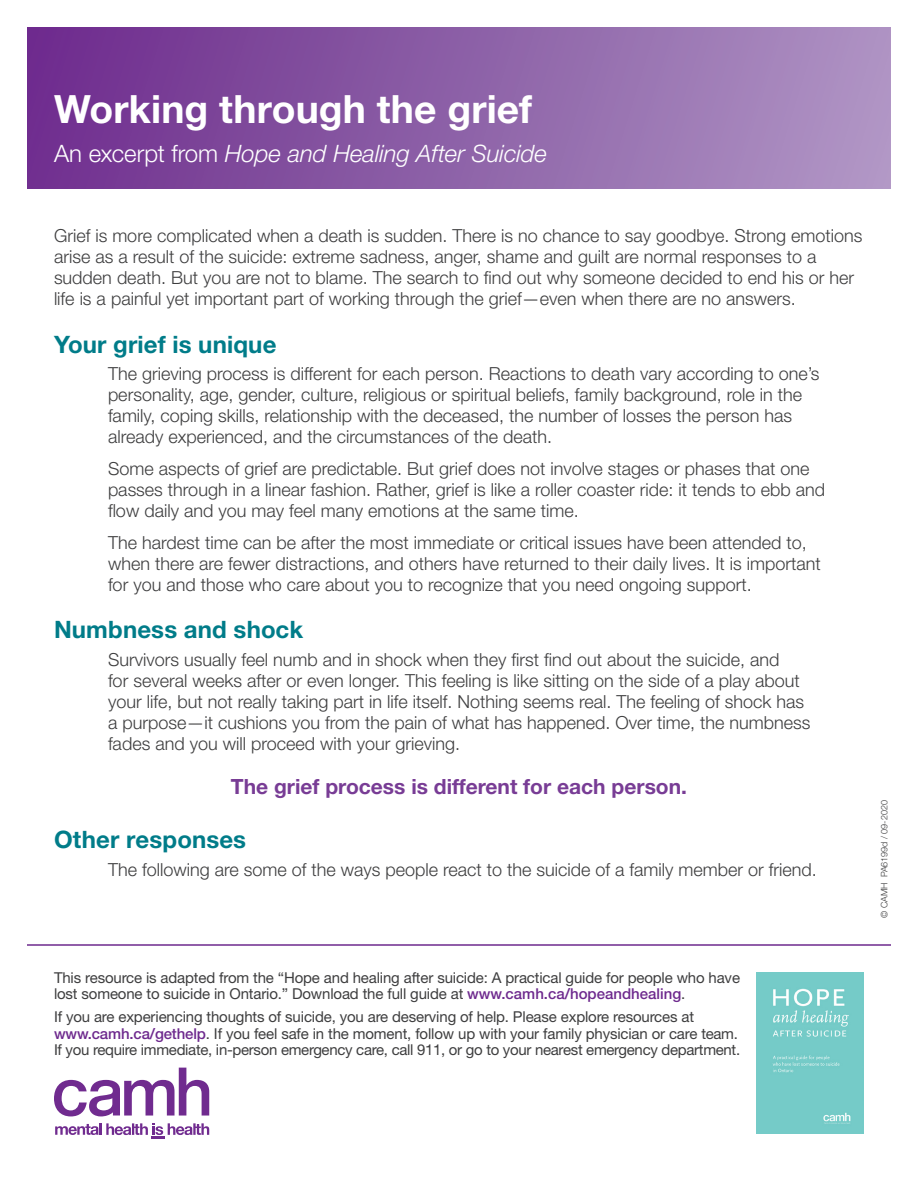
<style>
.page{position:relative;width:918px;height:1188px;background:#fff}
.page>*{position:absolute;margin:0;border:0;box-sizing:border-box;transform-origin:0 0}
.t1{font:700 39px "Helvetica Neue LT Std";letter-spacing:.005em;color:#fff}
.t2{font:700 24px "Helvetica Neue LT Std";letter-spacing:.005em;color:#007c89}
.series_title{font:italic 300 24px "Helvetica Neue LT Std";letter-spacing:-.005em;color:#fff}
.short_text{font:700 21px "Helvetica Neue LT Std";color:#783c95}
.body_-_sans_serif{font:300 18px/21px "Helvetica Neue LT Std";color:#3e3e3f}
.intro_text{font:300 18px/21px "Helvetica Neue LT Std";color:#3e3e3f}
.t3{font:15px/16.5px "Helvetica Neue LT Std";letter-spacing:-.01em;color:#3e3e3f}
.docket_number{font:300 9px "Helvetica Neue LT Std";color:#3e3e3f}
.s1{font-style:normal}
.s2{font-weight:500;color:#6e2a8e}
</style>
<div class="page">
<div style="left:27px;top:27px;width:864px;height:162px;background:linear-gradient(to right,#6d2c8d,#af95c4)"></div>
<img style="left:756px;top:972px;width:108px;height:162px">
<svg style="left:54px;top:1068px;width:155px;height:48px"></svg>
<svg style="left:55px;top:1123px;width:154px;height:15px"></svg>
<hr style="left:27px;top:944px;width:864px;height:2px;background:#6e2a8e">
<p class="t1" style="left:54px;top:85px;width:480px">Working through the grief</p>
<p class="series_title" style="left:54px;top:139px;width:494px"><span class="s1">An excerpt from</span> Hope and Healing After Suicide</p>
<p class="intro_text" style="left:54px;top:225px;width:810px">Grief is more complicated when a death is sudden. There is no chance to say goodbye. Strong emotions arise as a result of the suicide: extreme sadness, anger, shame and guilt are normal responses to a sudden death. But you are not to blame. The search to find out why someone decided to end his or her life is a painful yet important part of working through the grief—even when there are no answers.</p>
<h2 class="t2" style="left:54px;top:329px;width:224px">Your grief is unique</h2>
<p class="body_-_sans_serif" style="left:108px;top:363px;width:713px">The grieving process is different for each person. Reactions to death vary according to one’s personality, age, gender, culture, religious or spiritual beliefs, family background, role in the family, coping skills, relationship with the deceased, the number of losses the person has already experienced, and the circumstances of the death.</p>
<p class="body_-_sans_serif" style="left:108px;top:458px;width:719px">Some aspects of grief are predictable. But grief does not involve stages or phases that one passes through in a linear fashion. Rather, grief is like a roller coaster ride: it tends to ebb and flow daily and you may feel many emotions at the same time.</p>
<p class="body_-_sans_serif" style="left:108px;top:532px;width:714px">The hardest time can be after the most immediate or critical issues have been attended to, when there are fewer distractions, and others have returned to their daily lives. It is important for you and those who care about you to recognize that you need ongoing support.</p>
<h2 class="t2" style="left:54px;top:615px;width:251px">Numbness and shock</h2>
<p class="body_-_sans_serif" style="left:108px;top:649px;width:704px">Survivors usually feel numb and in shock when they first find out about the suicide, and<br>for several weeks after or even longer. This feeling is like sitting on the side of a play about your life, but not really taking part in life itself. Nothing seems real. The feeling of shock has a purpose—it cushions you from the pain of what has happened. Over time, the numbness fades and you will proceed with your grieving.</p>
<p class="short_text" style="left:231px;top:774px;width:458px">The grief process is different for each person.</p>
<h2 class="t2" style="left:54px;top:825px;width:194px">Other responses</h2>
<p class="body_-_sans_serif" style="left:108px;top:859px;width:710px">The following are some of the ways people react to the suicide of a family member or friend.</p>
<p class="docket_number" style="left:879px;top:918px;width:119px;rotate:-90deg">© CAMH PA6199d / 09-2020</p>
<p class="t3" style="left:54px;top:969px;width:688px">This resource is adapted from the “Hope and healing after suicide: A practical guide for people who have lost someone to suicide in Ontario.” Download the full guide at <span class="s2">www.camh.ca/hopeandhealing</span>.</p>
<p class="t3" style="left:54px;top:1009px;width:688px">If you are experiencing thoughts of suicide, you are deserving of help. Please explore resources at <span class="s2">www.camh.ca/gethelp</span>. If you feel safe in the moment, follow up with your family physician or care team.<br>If you require immediate, in-person emergency care, call 911, or go to your nearest emergency department.</p>
</div>
